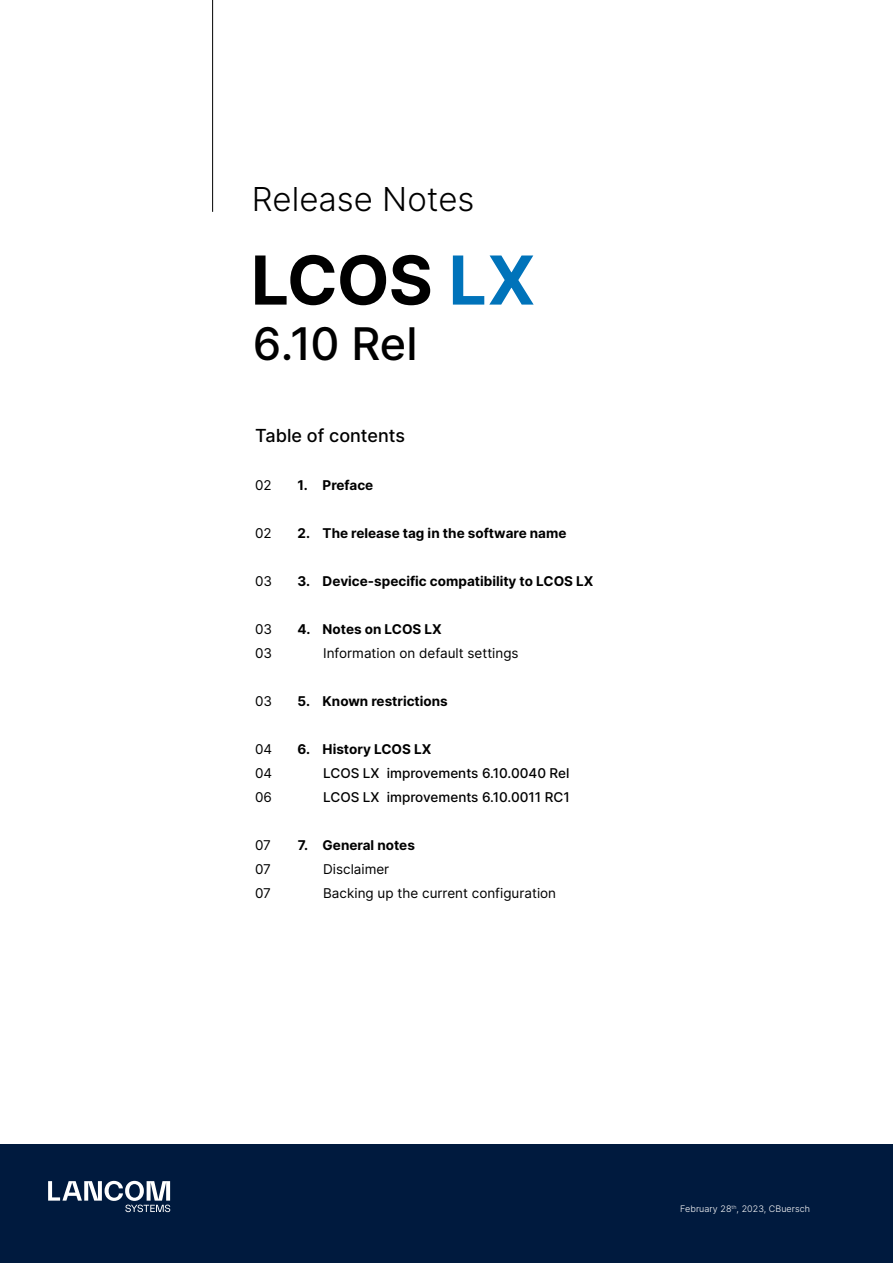
<style>
.page{position:relative;width:893px;height:1263px;background:#fff}
.page>*{position:absolute;margin:0;border:0;box-sizing:border-box;transform-origin:0 0}
.t1{font:700 67.5px "Inter";letter-spacing:-.015em;color:#000}
.t2{font:500 45px "Inter";color:#000}
.t3{font:300 33px "Inter";color:#000}
.t4{font:500 18px "Inter";color:#000}
.t5{font:700 13.5px "Inter";color:#000}
.t6{font:13.5px "Inter";color:#000}
.t7{font:500 13.5px "Inter";color:#000}
.t8{font:300 9px "Inter";letter-spacing:.005em;color:#fff}
.s1{color:#0073ba}
</style>
<div class="page">
<div style="left:0;top:1144px;width:893px;height:119px;background:#001a3e"></div>
<hr style="left:212px;top:0;width:1px;height:212px;background:#000">
<svg style="left:48px;top:1181px;width:122px;height:31px"></svg>
<h3 class="t3" style="left:252px;top:175px;width:224px">Release Notes</h3>
<h1 class="t1" style="left:251px;top:229px;width:286px">LCOS <span class="s1">LX</span></h1>
<h2 class="t2" style="left:253px;top:310px;width:166px">6.10 Rel</h2>
<h3 class="t4" style="left:255px;top:423px;width:151px">Table of contents</h3>
<p class="t6" style="left:255px;top:476px;width:18px">02</p>
<p class="t5" style="left:298px;top:475px;width:77px">1. Preface</p>
<p class="t6" style="left:255px;top:524px;width:18px">02</p>
<p class="t5" style="left:298px;top:523px;width:270px">2. The release tag in the software name</p>
<p class="t6" style="left:255px;top:572px;width:19px">03</p>
<p class="t5" style="left:298px;top:571px;width:297px">3. Device-specific compatibility to LCOS LX</p>
<p class="t6" style="left:255px;top:620px;width:19px">03</p>
<p class="t5" style="left:298px;top:619px;width:146px">4. Notes on LCOS LX</p>
<p class="t6" style="left:255px;top:644px;width:19px">03</p>
<p class="t6" style="left:323px;top:644px;width:197px">Information on default settings</p>
<p class="t6" style="left:255px;top:692px;width:19px">03</p>
<p class="t5" style="left:298px;top:691px;width:152px">5. Known restrictions</p>
<p class="t6" style="left:255px;top:740px;width:19px">04</p>
<p class="t5" style="left:298px;top:739px;width:135px">6. History LCOS LX</p>
<p class="t6" style="left:255px;top:764px;width:19px">04</p>
<p class="t7" style="left:323px;top:764px;width:248px">LCOS LX improvements 6.10.0040 Rel</p>
<p class="t6" style="left:255px;top:788px;width:18px">06</p>
<p class="t7" style="left:323px;top:788px;width:248px">LCOS LX improvements 6.10.0011 RC1</p>
<p class="t6" style="left:255px;top:836px;width:17px">07</p>
<p class="t5" style="left:298px;top:835px;width:119px">7. General notes</p>
<p class="t6" style="left:255px;top:860px;width:17px">07</p>
<p class="t6" style="left:323px;top:860px;width:68px">Disclaimer</p>
<p class="t6" style="left:255px;top:884px;width:17px">07</p>
<p class="t6" style="left:323px;top:884px;width:234px">Backing up the current configuration</p>
<p class="t8" style="left:680px;top:1202px;width:131px">February 28<sup>th</sup>, 2023, CBuersch</p>
</div>
